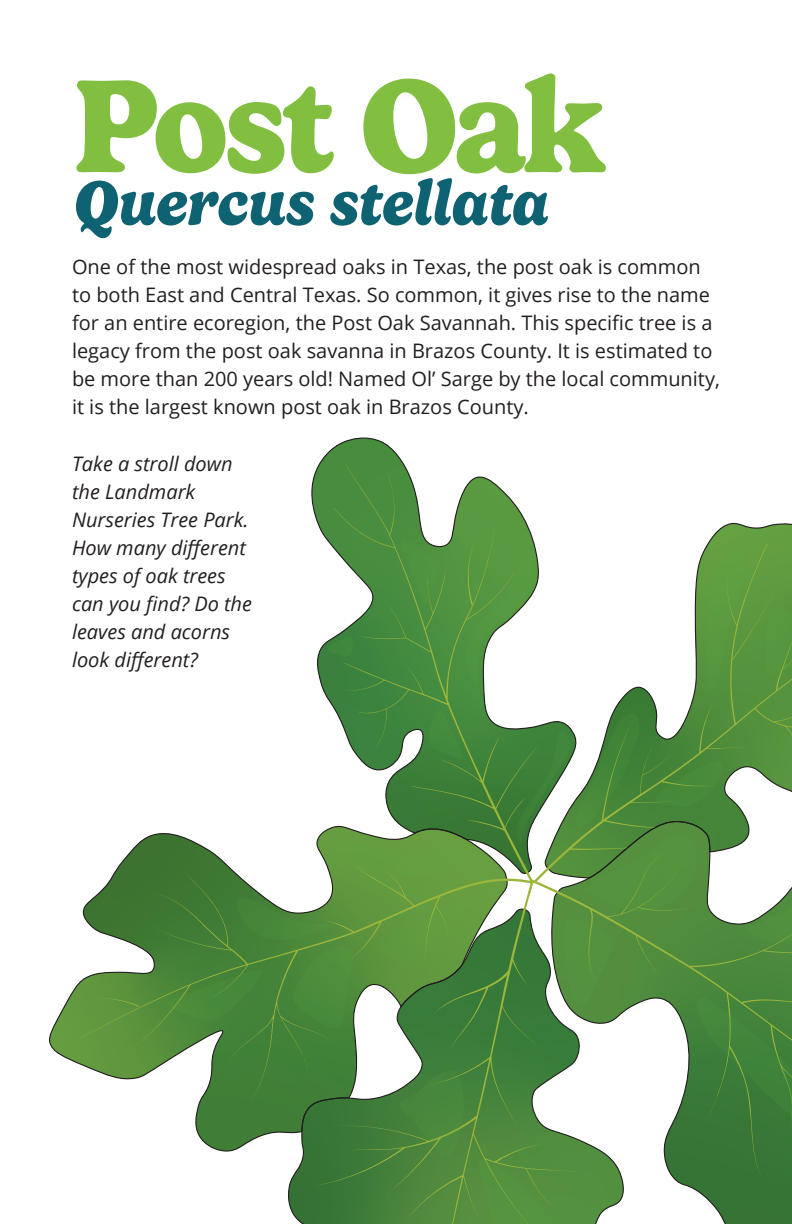
<style>
.page{position:relative;width:792px;height:1224px;background:#fff}
.page>*{position:absolute;margin:0;border:0;box-sizing:border-box;transform-origin:0 0}
.Header_2{font:700 133.8px "Gelica";letter-spacing:-.035em;color:#82be40}
.SubHead_2{font:italic 700 63.4px "Gelica";color:#0e6272}
.Body{font:20px/28px "Open Sans";color:#231f20}
.Body-2{font:italic 20px/28px "Open Sans";color:#231f20}
</style>
<div class="page">
<svg style="left:311px;top:437px;width:94px;height:270px"></svg>
<svg style="left:708px;top:522px;width:84px;height:21px"></svg>
<svg style="left:49px;top:826px;width:284px;height:326px"></svg>
<svg style="left:284px;top:1106px;width:26px;height:118px"></svg>
<svg style="left:587px;top:1183px;width:205px;height:41px"></svg>
<svg style="left:333px;top:465px;width:202px;height:396px"></svg>
<svg style="left:534px;top:543px;width:258px;height:302px"></svg>
<svg style="left:79px;top:861px;width:436px;height:245px"></svg>
<svg style="left:97px;top:998px;width:42px;height:9px"></svg>
<svg style="left:310px;top:881px;width:277px;height:343px"></svg>
<svg style="left:530px;top:845px;width:262px;height:338px"></svg>
<div style="left:423px;top:710px;width:41px;height:51px;background:#428a3d"></div>
<svg style="left:397px;top:538px;width:43px;height:66px"></svg>
<svg style="left:326px;top:636px;width:27px;height:21px"></svg>
<svg style="left:465px;top:553px;width:70px;height:133px"></svg>
<svg style="left:705px;top:553px;width:42px;height:139px"></svg>
<div style="left:765px;top:598px;width:27px;height:77px;background:#57973f"></div>
<svg style="left:515px;top:713px;width:208px;height:198px"></svg>
<svg style="left:742px;top:877px;width:50px;height:70px"></svg>
<svg style="left:693px;top:986px;width:99px;height:133px"></svg>
<div style="left:563px;top:918px;width:50px;height:88px;background:#54923f"></div>
<div style="left:327px;top:836px;width:149px;height:40px;background:#659f40"></div>
<svg style="left:374px;top:895px;width:102px;height:73px"></svg>
<svg style="left:166px;top:891px;width:188px;height:139px"></svg>
<div style="left:474px;top:1155px;width:87px;height:69px;background:#559140"></div>
<svg style="left:399px;top:1071px;width:65px;height:87px"></svg>
<p class="Header_2" style="left:72px;top:48px;width:535px">Post Oak</p>
<p class="SubHead_2" style="left:72px;top:166px;width:476px">Quercus stellata</p>
<p class="Body" style="left:72px;top:252px;width:649px">One of the most widespread oaks in Texas, the post oak is common to both East and Central Texas. So common, it gives rise to the name for an entire ecoregion, the Post Oak Savannah. This specific tree is a legacy from the post oak savanna in Brazos County. It is estimated to be more than 200 years old! Named Ol’ Sarge by the local community, it is the largest known post oak in Brazos County.</p>
<p class="Body-2" style="left:72px;top:450px;width:182px">Take a stroll down the Landmark<br>Nurseries Tree Park.<br>How many different types of oak trees can you find? Do the leaves and acorns look different?</p>
</div>
